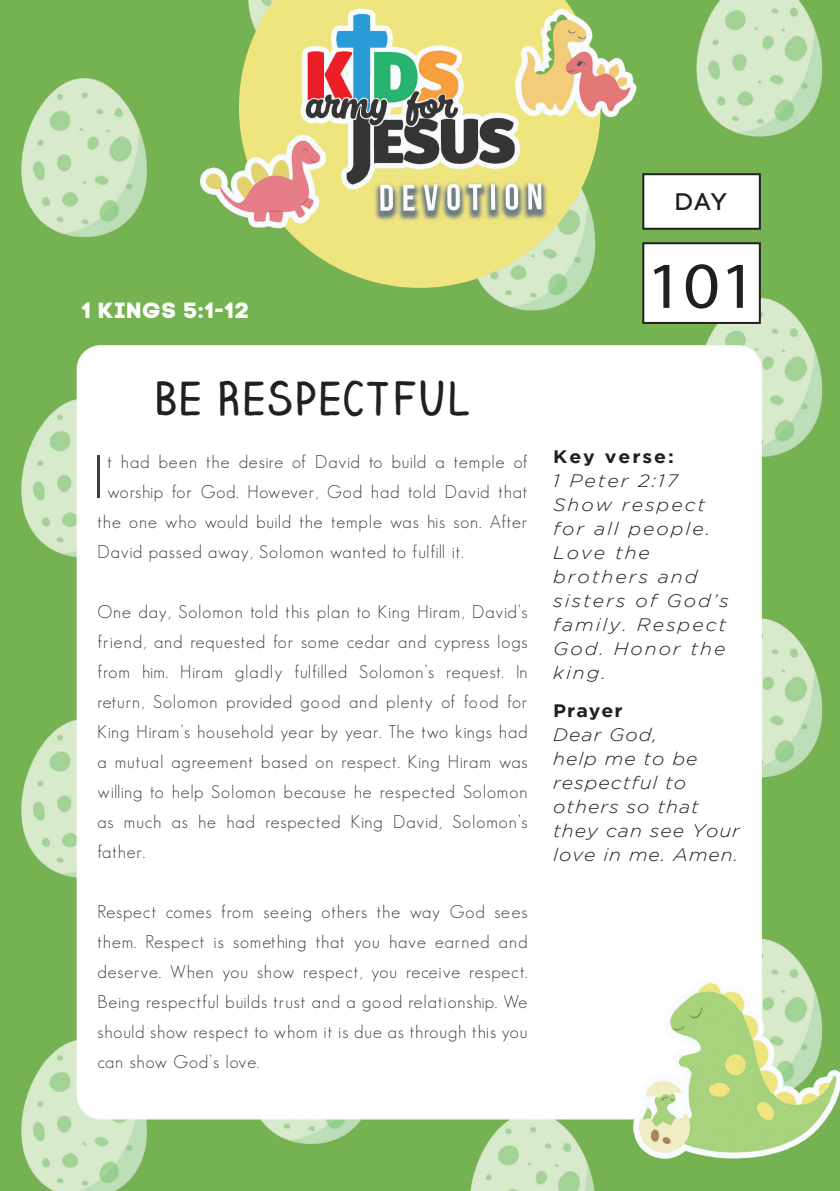
<style>
.page{position:relative;width:840px;height:1191px;background:#fff}
.page>*{position:absolute;margin:0;border:0;box-sizing:border-box;transform-origin:0 0}
.t1{font:66px "Myriad Hebrew";color:#231f20;scale:1.08 1}
.t2{font:300 60px "Geosans";color:#3e3e3f}
.t3{font:700 44px "Claire Hand";letter-spacing:.05em;color:#231f20}
.t4{font:24px "Code Pro";color:#231f20;scale:1.08 1}
.t5{font:22px "Code Pro Bold";letter-spacing:.04em;color:#fff;scale:1.08 1}
.t6{font:300 18px/30px "Geosans";letter-spacing:.05em;color:#3e3e3f;text-align:justify}
.t7{font:italic 300 18px/24px "Gotham";letter-spacing:.1em;color:#231f20;scale:1.08 1}
.t8{font:italic 300 18px/24px "Gotham";letter-spacing:.05em;color:#231f20;scale:1.08 1}
.t9{font:700 18px "Gotham";letter-spacing:.1em;color:#231f20;scale:1.08 1}
</style>
<div class="page">
<img style="left:0;top:0;width:839px;height:1191px">
<div style="left:643px;top:174px;width:116px;height:55px;background:#fff"></div>
<div style="left:642px;top:173px;width:118px;height:57px;border:2px solid #231f20"></div>
<div style="left:643px;top:243px;width:116px;height:80px;background:#fff"></div>
<div style="left:642px;top:242px;width:118px;height:82px;border:2px solid #231f20"></div>
<p class="t5" style="left:82px;top:297px;width:156px">1 Kings 5:1-12</p>
<p class="t3" style="left:155px;top:367px;width:316px">BE RESPECTFUL</p>
<h2 class="t2" style="left:93px;top:443px;width:13px">I</h2>
<p class="t6" style="left:107px;top:446px;width:421px">t had been the desire of David to build a temple of</p>
<p class="t6" style="left:107px;top:476px;width:421px">worship for God. However, God had told David that</p>
<p class="t6" style="left:97px;top:506px;width:431px">the one who would build the temple was his son. After</p>
<p class="t6" style="left:97px;top:536px;width:367px">David passed away, Solomon wanted to fulfill it.</p>
<p class="t6" style="left:97px;top:596px;width:431px">One day, Solomon told this plan to King Hiram, David’s friend, and requested for some cedar and cypress logs from him. Hiram gladly fulfilled Solomon’s request. In return, Solomon provided good and plenty of food for King Hiram’s household year by year. The two kings had a mutual agreement based on respect. King Hiram was willing to help Solomon because he respected Solomon as much as he had respected King David, Solomon’s father.</p>
<p class="t6" style="left:97px;top:896px;width:431px">Respect comes from seeing others the way God sees them. Respect is something that you have earned and deserve. When you show respect, you receive respect.<br>Being respectful builds trust and a good relationship. We should show respect to whom it is due as through this you can show God’s love.</p>
<p class="t4" style="left:675px;top:189px;width:50px">day</p>
<p class="t1" style="left:646px;top:250px;width:103px">101</p>
<p class="t9" style="left:553px;top:446px;width:113px">Key verse:</p>
<p class="t7" style="left:553px;top:468px;width:117px">1 Peter 2:17</p>
<p class="t7" style="left:553px;top:492px;width:164px">Show respect for all people.<br>Love the brothers and sisters of God’s family. Respect<br>God. Honor the king.</p>
<p class="t9" style="left:553px;top:700px;width:66px">Prayer</p>
<p class="t8" style="left:553px;top:723px;width:174px">Dear God,<br>help me to be respectful to others so that they can see Your love in me. Amen.</p>
</div>
